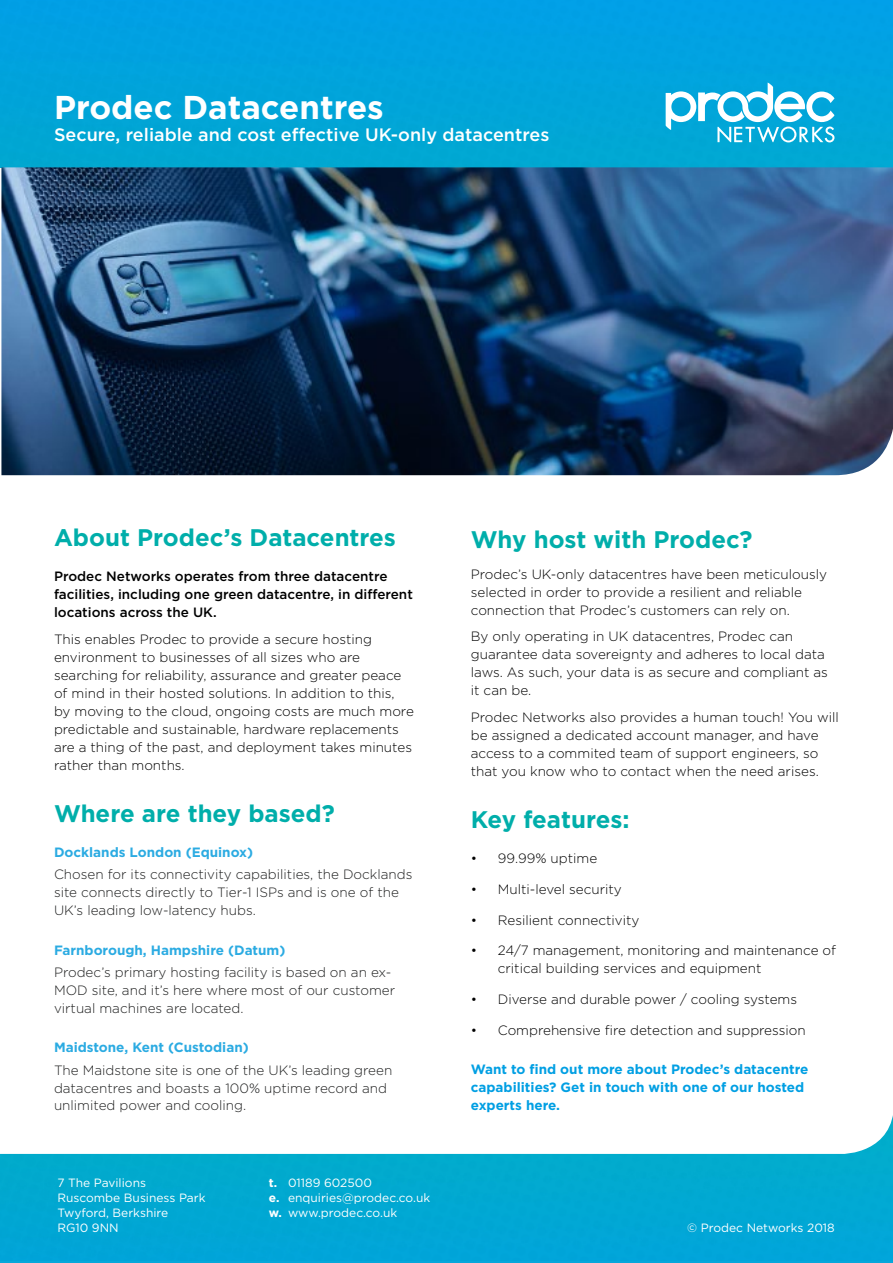
<style>
.page{position:relative;width:893px;height:1263px;background:#fff}
.page>*{position:absolute;margin:0;border:0;box-sizing:border-box;transform-origin:0 0}
.t1{font:700 33px "Gotham";color:#fff}
.t2{font:700 24px "Gotham";color:#00aeaa}
.t3{font:500 18px "Gotham";color:#fff}
.t4{font:300 13.5px/18px "Gotham";color:#000}
.t5{font:300 13.5px/18px "Gotham";color:#1e1f1f}
.t6{font:500 13.5px/18px "Gotham";color:#000}
.t7{font:700 13.5px/18px "Gotham";color:#009fe3}
.t8{font:700 13.5px "Gotham";color:#2babe2}
.t9{font:12px/15px "Gotham";color:#fff}
.t10{font:700 12px/15px "Gotham";color:#fff}
</style>
<div class="page">
<div style="left:0;top:1154px;width:893px;height:109px;background:#01a8d3"></div>
<svg style="left:0;top:1115px;width:893px;height:39px"></svg>
<img style="left:0;top:0;width:893px;height:475px">
<svg style="left:666px;top:83px;width:168px;height:59px"></svg>
<h1 class="t1" style="left:54px;top:85px;width:331px">Prodec Datacentres</h1>
<h3 class="t3" style="left:54px;top:123px;width:497px">Secure, reliable and cost effective UK-only datacentres</h3>
<h2 class="t2" style="left:54px;top:522px;width:343px">About Prodec’s Datacentres</h2>
<p class="t6" style="left:54px;top:567px;width:360px">Prodec Networks operates from three datacentre facilities, including one green datacentre, in different locations across the UK.</p>
<p class="t4" style="left:54px;top:629px;width:361px">This enables Prodec to provide a secure hosting environment to businesses of all sizes who are searching for reliability, assurance and greater peace of mind in their hosted solutions. In addition to this, by moving to the cloud, ongoing costs are much more predictable and sustainable, hardware replacements are a thing of the past, and deployment takes minutes rather than months.</p>
<h2 class="t2" style="left:54px;top:798px;width:282px">Where are they based?</h2>
<p class="t8" style="left:54px;top:843px;width:201px">Docklands London (Equinox)</p>
<p class="t5" style="left:54px;top:865px;width:360px">Chosen for its connectivity capabilities, the Docklands site connects directly to Tier-1 ISPs and is one of the<br>UK’s leading low-latency hubs.</p>
<p class="t8" style="left:54px;top:941px;width:233px">Farnborough, Hampshire (Datum)</p>
<p class="t5" style="left:54px;top:963px;width:343px">Prodec’s primary hosting facility is based on an ex-<br>MOD site, and it’s here where most of our customer virtual machines are located.</p>
<p class="t8" style="left:54px;top:1038px;width:196px">Maidstone, Kent (Custodian)</p>
<p class="t5" style="left:54px;top:1060px;width:340px">The Maidstone site is one of the UK’s leading green datacentres and boasts a 100% uptime record and unlimited power and cooling.</p>
<p class="t9" style="left:57px;top:1175px;width:150px">7 The Pavilions<br>Ruscombe Business Park<br>Twyford, Berkshire<br>RG10 9NN</p>
<p class="t9" style="left:288px;top:1175px;width:144px">01189 602500 enquiries@prodec.co.uk www.prodec.co.uk</p>
<p class="t10" style="left:269px;top:1175px;width:14px">t. e. w.</p>
<h2 class="t2" style="left:471px;top:523px;width:283px">Why host with Prodec?</h2>
<p class="t4" style="left:471px;top:564px;width:358px">Prodec’s UK-only datacentres have been meticulously selected in order to provide a resilient and reliable connection that Prodec’s customers can rely on.</p>
<p class="t4" style="left:471px;top:627px;width:359px">By only operating in UK datacentres, Prodec can guarantee data sovereignty and adheres to local data laws. As such, your data is as secure and compliant as it can be.</p>
<p class="t4" style="left:471px;top:707px;width:370px">Prodec Networks also provides a human touch! You will be assigned a dedicated account manager, and have access to a commited team of support engineers, so that you know who to contact when the need arises.</p>
<h2 class="t2" style="left:471px;top:804px;width:160px">Key features:</h2>
<p class="t4" style="left:471px;top:849px;width:128px">• 99.99% uptime</p>
<p class="t4" style="left:471px;top:880px;width:152px">• Multi-level security</p>
<p class="t4" style="left:471px;top:910px;width:170px">• Resilient connectivity</p>
<p class="t4" style="left:498px;top:941px;width:340px;text-indent:-27px">• 24/7 management, monitoring and maintenance of critical building services and equipment</p>
<p class="t4" style="left:471px;top:990px;width:328px">• Diverse and durable power / cooling systems</p>
<p class="t4" style="left:471px;top:1021px;width:336px">• Comprehensive fire detection and suppression</p>
<p class="t7" style="left:471px;top:1060px;width:339px">Want to find out more about Prodec’s datacentre capabilities? Get in touch with one of our hosted experts here.</p>
<p class="t9" style="left:687px;top:1220px;width:149px">© Prodec Networks 2018</p>
</div>
